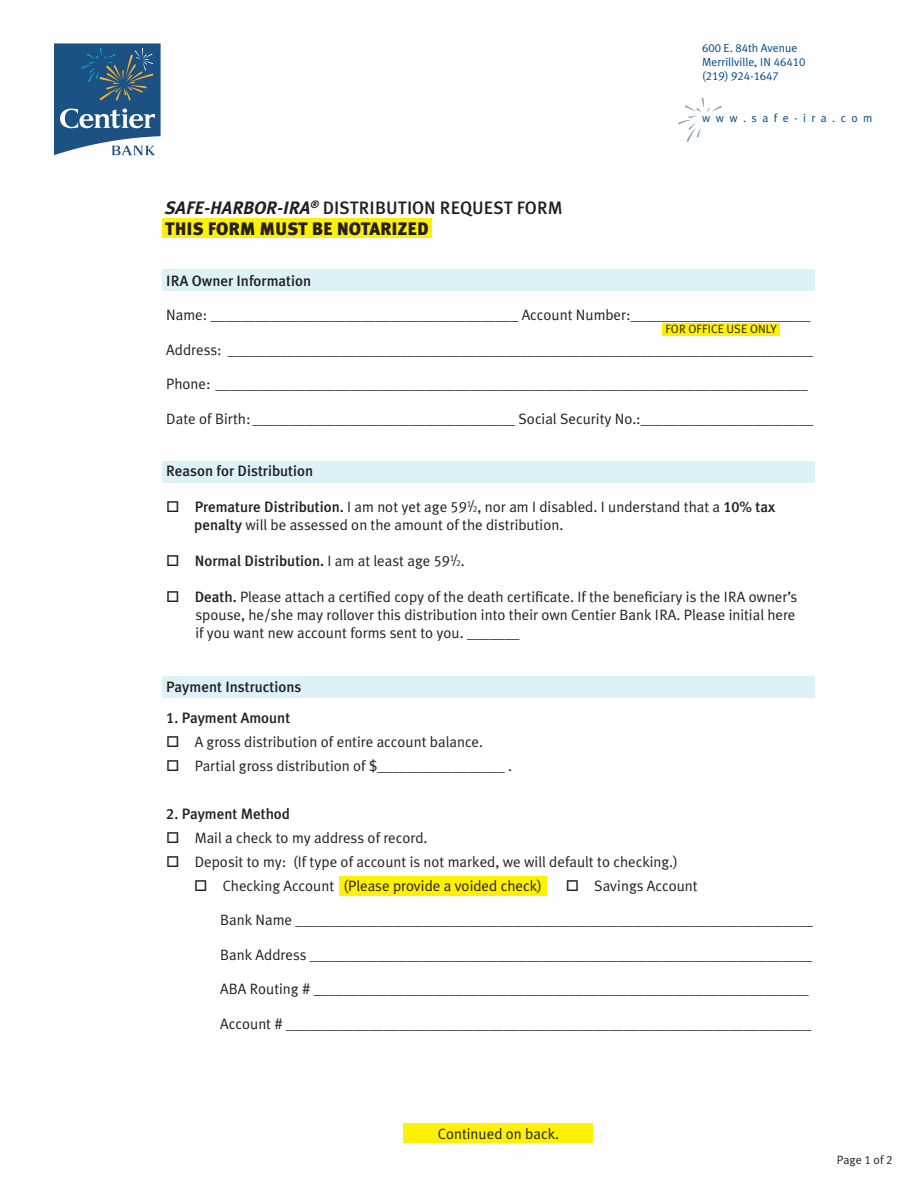
<style>
.page{position:relative;width:918px;height:1188px;background:#fff}
.page>*{position:absolute;margin:0;border:0;box-sizing:border-box;transform-origin:0 0}
.t1{font:500 18px/21.6px "Meta Plus";color:#231f20}
.t2{font:15px/18px "Meta Plus Normal";color:#231f20}
.t3{font:500 15px "Meta Plus";color:#231f20}
.t4{font:12px "Meta Plus Normal";color:#231f20}
.t5{font:11.7px/14.1px "Meta Plus Normal";color:#004684}
.t6{font:11.7px "Meta Plus Normal Caps";color:#004684}
.s1{font-family:"Meta Plus Normal Caps"}
.s2{font-weight:700;font-style:italic}
.s3{font-weight:900}
.s4{font-family:"Meta Plus";font-weight:500}
.s5{font-family:"Meta Plus Normal Caps";font-size:13.05px}
.s6{font-family:"Meta Plus Normal Caps";font-size:8.7px}
.s7{font-family:"Meta Plus Medium Caps"}
.s8{font-family:"Meta Plus Normal";font-weight:400}
.s9{font-family:"Meta Plus Normal Caps";font-weight:400}
.s10{font-family:"Meta Plus Normal Caps";font-weight:400;font-size:13.05px}
.s11{font-family:"Meta Plus Normal Caps";font-weight:400;font-size:8.7px}
.s12{font-family:"Meta Plus Medium Caps";font-weight:400}
</style>
<div class="page">
<div style="left:339px;top:876px;width:207px;height:20px;background:#fff101"></div>
<div style="left:663px;top:323px;width:117px;height:12px;background:#fff101"></div>
<div style="left:162px;top:676px;width:652px;height:22px;background:#dcf1f8"></div>
<div style="left:403px;top:1123px;width:190px;height:20px;background:#fff101"></div>
<div style="left:162px;top:461px;width:652px;height:22px;background:#dcf1f8"></div>
<div style="left:162px;top:269px;width:652px;height:22px;background:#dcf1f8"></div>
<div style="left:162px;top:218px;width:269px;height:20px;background:#fff101"></div>
<svg style="left:54px;top:43px;width:107px;height:112px;background:#466f95"></svg>
<svg style="left:678px;top:98px;width:44px;height:44px"></svg>
<p class="t5" style="left:702px;top:41px;width:105px"><span class="s1">600 E. 84</span>th <span class="s1">A</span>venue<br><span class="s1">M</span>errillville<span class="s1">, IN 46410</span></p>
<p class="t6" style="left:702px;top:69px;width:78px">(219) 924-1647</p>
<p class="t5" style="left:702px;top:111px;width:172px">w w w . s a f e - i r a . c o m</p>
<p class="t1" style="left:165px;top:197px;width:399px"><span class="s2">SAFE-HARBOR-IRA</span><sup>®</sup> DISTRIBUTION REQUEST FORM<br><span class="s3">THIS FORM MUST BE NOTARIZED</span></p>
<p class="t3" style="left:166px;top:272px;width:146px">IRA Owner Information</p>
<p class="t2" style="left:166px;top:306px;width:646px">Name: _________________________________________ Account Number:________________________</p>
<p class="t2" style="left:166px;top:340px;width:648px">Address: ______________________________________________________________________________</p>
<p class="t2" style="left:166px;top:375px;width:643px">Phone: _______________________________________________________________________________</p>
<p class="t2" style="left:166px;top:409px;width:649px">Date of Birth: ___________________________________ Social Security No.:_______________________</p>
<p class="t3" style="left:166px;top:462px;width:148px">Reason for Distribution</p>
<p class="t2" style="left:194px;top:497px;width:583px;text-indent:-28px">□ <span class="s4">Premature Distribution.</span> I am not yet age <span class="s1">59</span><sup>1</sup><span class="s5">/</span><span class="s6">2</span>, nor am I disabled. I understand that a <span class="s7">10</span><span class="s4">% tax penalty</span> will be assessed on the amount of the distribution.</p>
<p class="t3" style="left:166px;top:552px;width:300px">□ Normal Distribution. <span class="s8">I am at least age</span> <span class="s9">59</span><sup>1</sup><span class="s10">/</span><span class="s11">2</span><span class="s8">.</span></p>
<p class="t2" style="left:166px;top:587px;width:632px">□ <span class="s4">Death.</span> Please attach a certified copy of the death certificate. If the beneficiary is the IRA owner’s</p>
<p class="t2" style="left:195px;top:605px;width:602px">spouse, he/she may rollover this distribution into their own Centier Bank IRA. Please initial here if you want new account forms sent to you. _______</p>
<p class="t4" style="left:665px;top:322px;width:113px">FOR OFFICE USE ONLY</p>
<p class="t3" style="left:166px;top:678px;width:137px">Payment Instructions</p>
<p class="t3" style="left:166px;top:709px;width:125px"><span class="s12">1</span>. Payment Amount</p>
<p class="t2" style="left:166px;top:732px;width:318px">□ A gross distribution of entire account balance.</p>
<p class="t2" style="left:166px;top:756px;width:347px">□ Partial gross distribution of $_________________ .</p>
<p class="t3" style="left:166px;top:805px;width:125px"><span class="s12">2</span>. Payment Method</p>
<p class="t2" style="left:166px;top:828px;width:263px">□ Mail a check to my address of record.</p>
<p class="t2" style="left:166px;top:852px;width:513px">□ Deposit to my: (If type of account is not marked, we will default to checking.)</p>
<p class="t2" style="left:194px;top:876px;width:349px">□ Checking Account (Please provide a voided check)</p>
<p class="t2" style="left:566px;top:876px;width:133px">□ Savings Account</p>
<p class="t2" style="left:220px;top:911px;width:594px">Bank Name _____________________________________________________________________</p>
<p class="t2" style="left:220px;top:945px;width:594px">Bank Address ___________________________________________________________________</p>
<p class="t2" style="left:220px;top:980px;width:590px">ABA Routing # __________________________________________________________________</p>
<p class="t2" style="left:220px;top:1014px;width:592px">Account # ______________________________________________________________________</p>
<p class="t2" style="left:438px;top:1124px;width:123px">Continued on back.</p>
<p class="t4" style="left:837px;top:1153px;width:57px">Page <span class="s1">1</span> of <span class="s1">2</span></p>
</div>
